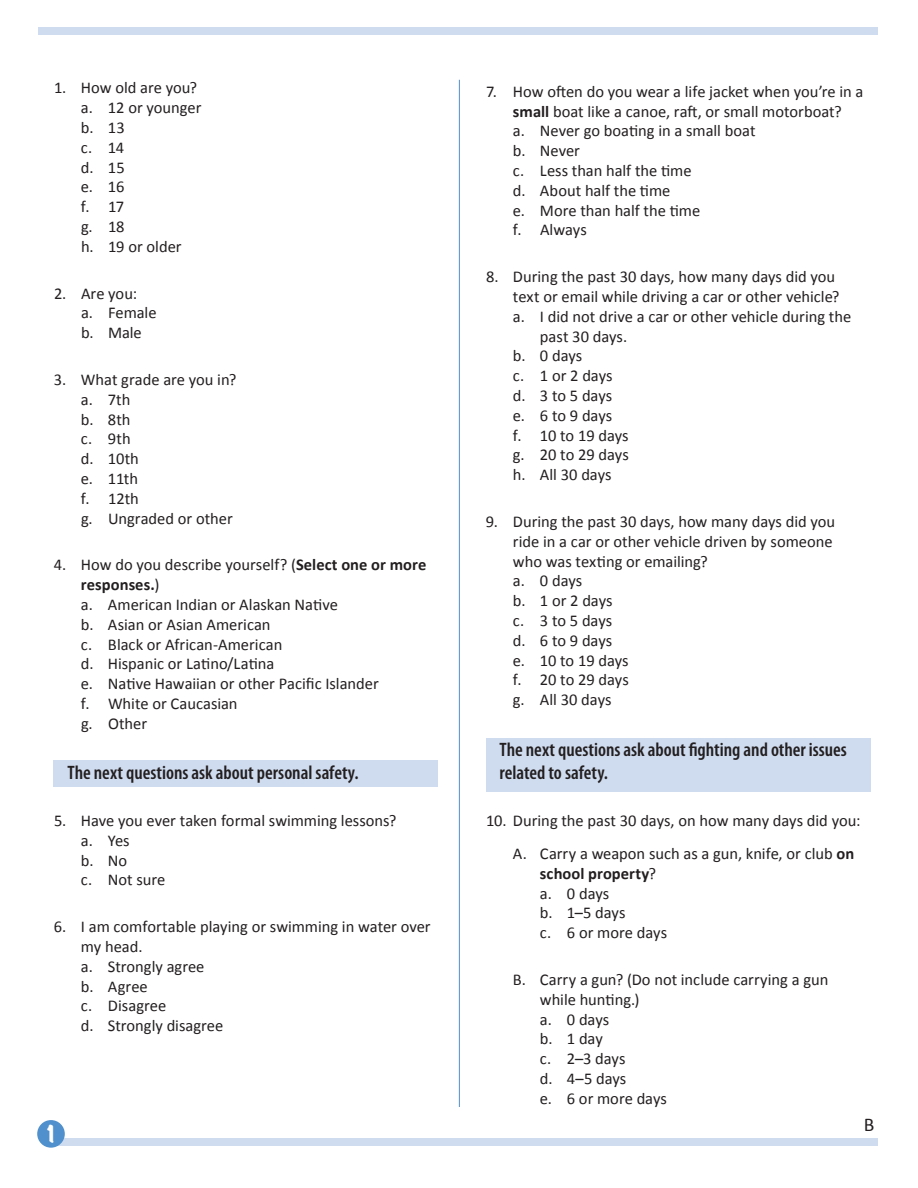
<style>
.page{position:relative;width:918px;height:1188px;background:#fff}
.page>*{position:absolute;margin:0;border:0;box-sizing:border-box;transform-origin:0 0}
.t1{font:expanded 21px "Marker Felt";color:#fff}
.t2{font:600 condensed 19.5px/23.4px "Myriad Pro";color:#231f20}
.t3{font:19.5px "Calibri";color:#231f20}
.t4{font:16.5px/19.8px "Calibri";letter-spacing:-.005em;color:#231f20}
.s1{font-weight:700}
</style>
<div class="page">
<div style="left:45px;top:1138px;width:833px;height:8px;background:#cfdcef"></div>
<div style="left:37px;top:1120px;width:28px;height:28px;background:#5090cc;border-radius:50%"></div>
<div style="left:53px;top:760px;width:385px;height:27px;background:#cfdcef"></div>
<div style="left:486px;top:738px;width:385px;height:54px;background:#cfdcef"></div>
<div style="left:38px;top:27px;width:840px;height:7px;background:#cfdcef"></div>
<hr style="left:459px;top:80px;width:1px;height:1027px;background:#5090cc">
<p class="t4" style="left:81px;top:78px;width:122px;text-indent:-27px">1. How old are you? a. 12 or younger b. 13<br>c. 14<br>d. 15<br>e. 16<br>f. 17<br>g. 18<br>h. 19 or older</p>
<p class="t4" style="left:81px;top:283px;width:77px;text-indent:-27px">2. Are you:<br>a. Female b. Male</p>
<p class="t4" style="left:81px;top:370px;width:157px;text-indent:-27px">3. What grade are you in? a. 7th<br>b. 8th<br>c. 9th<br>d. 10th<br>e. 11th<br>f. 12th<br>g. Ungraded or other</p>
<p class="t4" style="left:81px;top:555px;width:347px;text-indent:-27px">4. How do you describe yourself? (<span class="s1">Select one or more responses.</span>)<br>a. American Indian or Alaskan Native<br>b. Asian or Asian American<br>c. Black or African-American<br>d. Hispanic or Latino/Latina<br>e. Native Hawaiian or other Pacific Islander<br>f. White or Caucasian<br>g. Other</p>
<p class="t2" style="left:68px;top:761px;width:293px">The next questions ask about personal safety.</p>
<p class="t4" style="left:81px;top:811px;width:317px;text-indent:-27px">5. Have you ever taken formal swimming lessons? a. Yes<br>b. No<br>c. Not sure</p>
<p class="t4" style="left:81px;top:917px;width:351px;text-indent:-27px">6. I am comfortable playing or swimming in water over my head.<br>a. Strongly agree<br>b. Agree<br>c. Disagree<br>d. Strongly disagree</p>
<p class="t4" style="left:513px;top:81px;width:352px;text-indent:-27px">7. How often do you wear a life jacket when you’re in a <span class="s1">small</span> boat like a canoe, raft, or small motorboat?<br>a. Never go boating in a small boat<br>b. Never<br>c. Less than half the time<br>d. About half the time<br>e. More than half the time<br>f. Always</p>
<p class="t4" style="left:486px;top:267px;width:351px">8. During the past 30 days, how many days did you</p>
<p class="t4" style="left:513px;top:287px;width:328px">text or email while driving a car or other vehicle?</p>
<p class="t4" style="left:513px;top:306px;width:340px">a. I did not drive a car or other vehicle during the</p>
<p class="t4" style="left:540px;top:326px;width:89px">past 30 days.</p>
<p class="t4" style="left:513px;top:346px;width:71px">b. 0 days</p>
<p class="t4" style="left:513px;top:366px;width:101px">c. 1 or 2 days</p>
<p class="t4" style="left:513px;top:386px;width:101px">d. 3 to 5 days</p>
<p class="t4" style="left:513px;top:405px;width:101px">e. 6 to 9 days</p>
<p class="t4" style="left:513px;top:425px;width:117px">f. 10 to 19 days</p>
<p class="t4" style="left:513px;top:445px;width:117px">g. 20 to 29 days</p>
<p class="t4" style="left:513px;top:465px;width:100px">h. All 30 days</p>
<p class="t4" style="left:513px;top:512px;width:324px;text-indent:-27px">9. During the past 30 days, how many days did you ride in a car or other vehicle driven by someone who was texting or emailing?<br>a. 0 days<br>b. 1 or 2 days<br>c. 3 to 5 days<br>d. 6 to 9 days<br>e. 10 to 19 days<br>f. 20 to 29 days<br>g. All 30 days</p>
<p class="t2" style="left:500px;top:738px;width:349px">The next questions ask about fighting and other issues related to safety.</p>
<p class="t4" style="left:513px;top:804px;width:349px;line-height:33.3px;text-indent:-27px">10. During the past 30 days, on how many days did you:<br>A. Carry a weapon such as a gun, knife, or club <span class="s1">on</span></p>
<p class="t4" style="left:540px;top:864px;width:129px"><span class="s1">school property</span>? a. 0 days<br>b. 1–5 days<br>c. 6 or more days</p>
<p class="t4" style="left:540px;top:970px;width:290px;text-indent:-27px">B. Carry a gun? (Do not include carrying a gun while hunting.)<br>a. 0 days<br>b. 1 day<br>c. 2–3 days<br>d. 4–5 days<br>e. 6 or more days</p>
<p class="t1" style="left:44px;top:1117px;width:15px">1</p>
<p class="t3" style="left:864px;top:1112px;width:12px">B</p>
<p class="t1" style="left:44px;top:1129px;width:15px">1</p>
</div>
